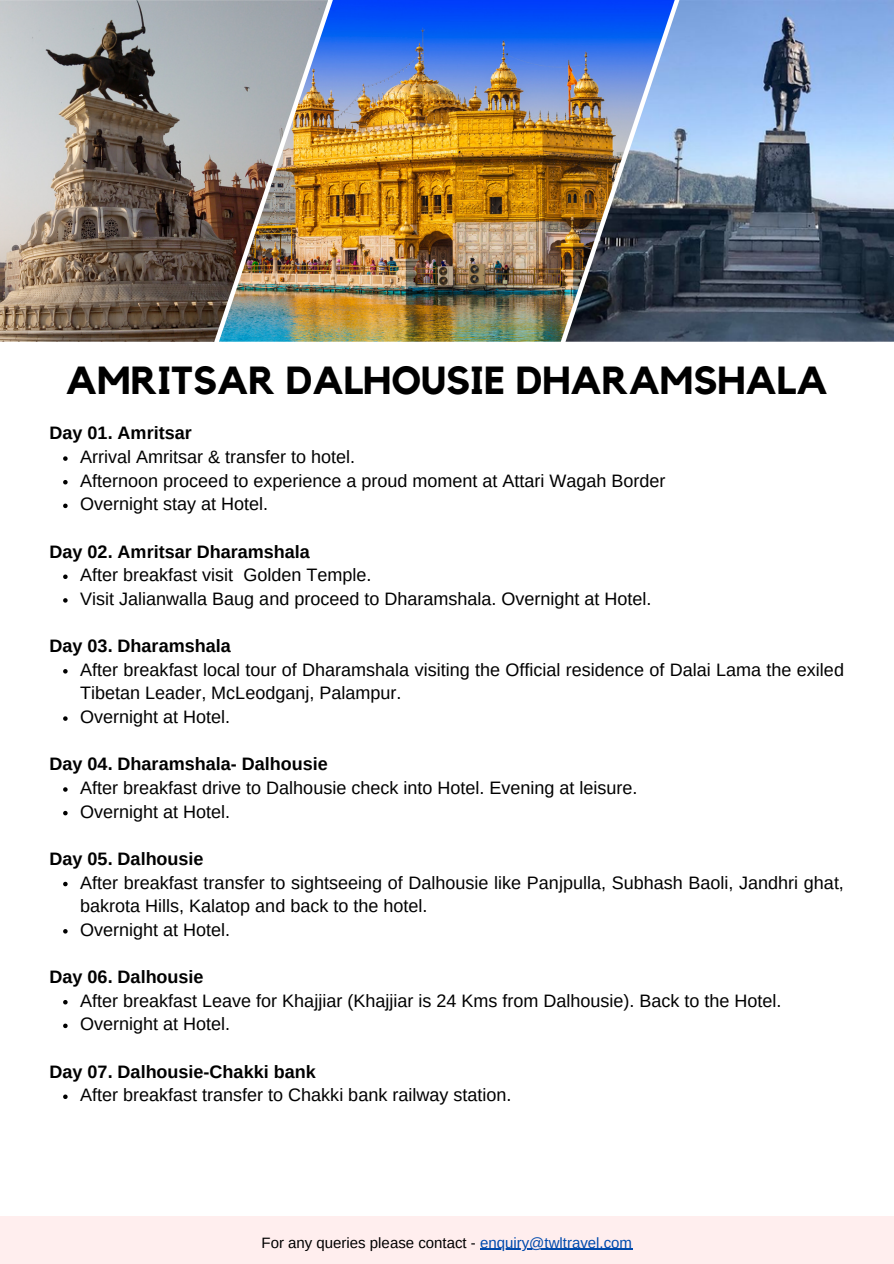
<style>
.page{position:relative;width:894px;height:1264px;background:#fff}
.page>*{position:absolute;margin:0;border:0;box-sizing:border-box;transform-origin:0 0}
.t1{font:700 39px "Kollektif";color:#000}
.t2{font:18px/23.7px "Arimo";color:#000}
.t3{font:700 18px "Arimo";color:#000}
.t4{font:15px "Arimo";color:#000}
.s1{color:#004aad}
</style>
<div class="page">
<img style="left:0;top:0;width:219px;height:342px">
<img style="left:219px;top:0;width:346px;height:342px">
<img style="left:565px;top:0;width:328px;height:342px">
<svg style="left:63px;top:456px;width:5px;height:5px"></svg>
<svg style="left:63px;top:480px;width:5px;height:4px"></svg>
<svg style="left:63px;top:503px;width:5px;height:5px"></svg>
<svg style="left:63px;top:574px;width:5px;height:5px"></svg>
<svg style="left:63px;top:598px;width:5px;height:4px"></svg>
<svg style="left:63px;top:669px;width:5px;height:4px"></svg>
<svg style="left:63px;top:716px;width:5px;height:4px"></svg>
<svg style="left:63px;top:787px;width:5px;height:4px"></svg>
<svg style="left:63px;top:810px;width:5px;height:5px"></svg>
<svg style="left:63px;top:881px;width:5px;height:5px"></svg>
<svg style="left:63px;top:929px;width:5px;height:4px"></svg>
<svg style="left:63px;top:1000px;width:5px;height:4px"></svg>
<svg style="left:63px;top:1023px;width:5px;height:5px"></svg>
<svg style="left:63px;top:1094px;width:5px;height:4px"></svg>
<div style="left:0;top:1215px;width:893px;height:48px;background:#fee"></div>
<hr style="left:480px;top:1248px;width:152px;height:1px;background:#004aad">
<p class="t1" style="left:66px;top:362px;width:763px">AMRITSAR DALHOUSIE DHARAMSHALA</p>
<h1 class="t3" style="left:50px;top:423px;width:143px">Day 01. Amritsar</h1>
<h2 class="t2" style="left:80px;top:445px;width:276px">Arrival Amritsar &amp; transfer to hotel.</h2>
<p class="t2" style="left:80px;top:468px;width:586px">Afternoon proceed to experience a proud moment at Attari Wagah Border</p>
<p class="t2" style="left:80px;top:492px;width:189px">Overnight stay at Hotel.</p>
<p class="t3" style="left:50px;top:541px;width:261px">Day 02. Amritsar Dharamshala</p>
<h2 class="t2" style="left:80px;top:563px;width:293px">After breakfast visit Golden Temple.</h2>
<p class="t2" style="left:80px;top:587px;width:572px">Visit Jalianwalla Baug and proceed to Dharamshala. Overnight at Hotel.</p>
<p class="t3" style="left:50px;top:636px;width:182px">Day 03. Dharamshala</p>
<h2 class="t2" style="left:80px;top:657px;width:765px">After breakfast local tour of Dharamshala visiting the Official residence of Dalai Lama the exiled<br>Tibetan Leader, McLeodganj, Palampur.</h2>
<p class="t2" style="left:80px;top:705px;width:151px">Overnight at Hotel.</p>
<p class="t3" style="left:50px;top:754px;width:279px">Day 04. Dharamshala- Dalhousie</p>
<h2 class="t2" style="left:80px;top:776px;width:558px">After breakfast drive to Dalhousie check into Hotel. Evening at leisure.</h2>
<p class="t2" style="left:80px;top:799px;width:151px">Overnight at Hotel.</p>
<p class="t3" style="left:50px;top:848px;width:155px">Day 05. Dalhousie</p>
<h2 class="t2" style="left:80px;top:870px;width:765px">After breakfast transfer to sightseeing of Dalhousie like Panjpulla, Subhash Baoli, Jandhri ghat, bakrota Hills, Kalatop and back to the hotel.</h2>
<p class="t2" style="left:80px;top:917px;width:151px">Overnight at Hotel.</p>
<p class="t3" style="left:50px;top:966px;width:155px">Day 06. Dalhousie</p>
<h2 class="t2" style="left:80px;top:988px;width:702px">After breakfast Leave for Khajjiar (Khajjiar is 24 Kms from Dalhousie). Back to the Hotel.</h2>
<p class="t2" style="left:80px;top:1012px;width:151px">Overnight at Hotel.</p>
<p class="t3" style="left:50px;top:1061px;width:267px">Day 07. Dalhousie-Chakki bank</p>
<h2 class="t2" style="left:80px;top:1083px;width:432px">After breakfast transfer to Chakki bank railway station.</h2>
<p class="t4" style="left:261px;top:1233px;width:372px">For any queries please contact - <span class="s1">enquiry@twltravel.com</span></p>
</div>
